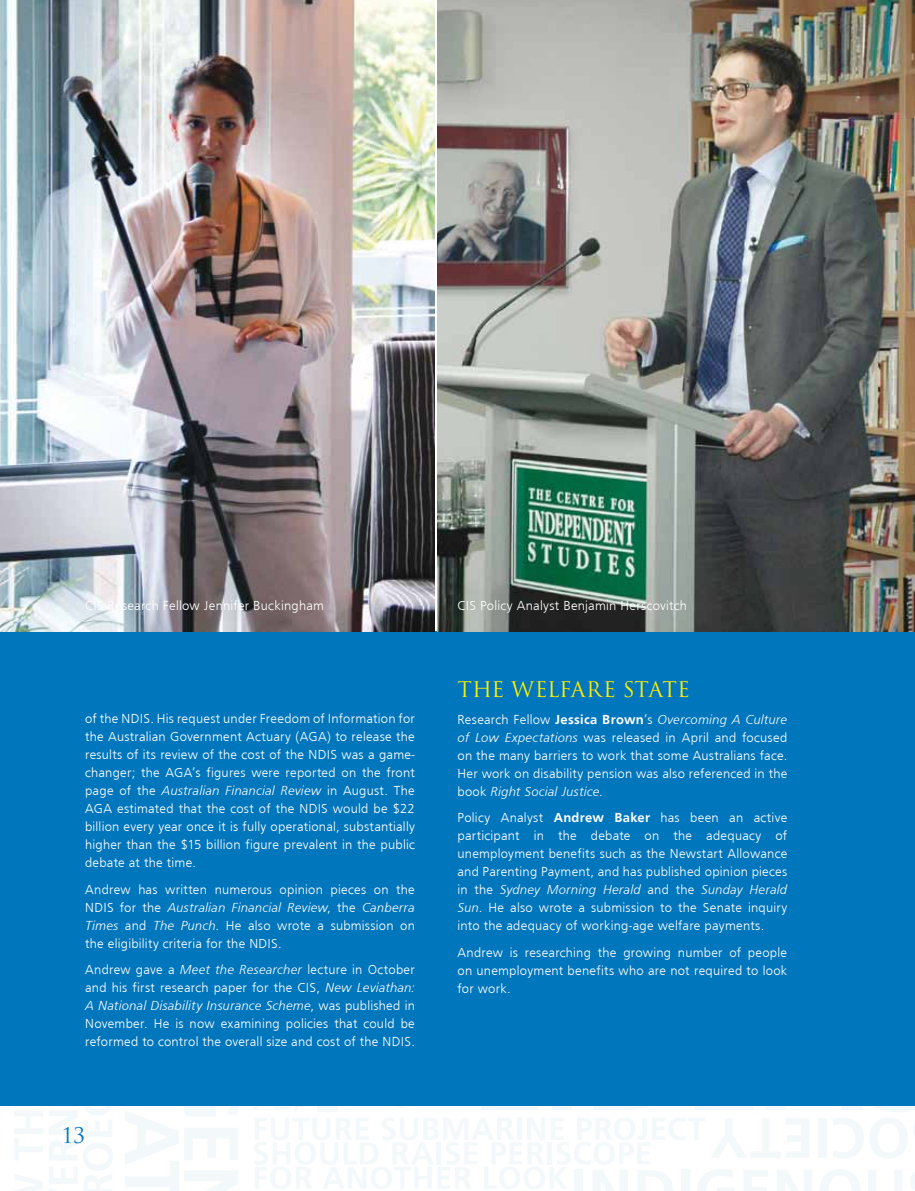
<style>
.page{position:relative;width:915px;height:1191px;background:#fff}
.page>*{position:absolute;margin:0;border:0;box-sizing:border-box;transform-origin:0 0}
.t1{font:21px "Trajan Pro";letter-spacing:-.01em;color:#ffed00}
.t2{font:21px "Trajan Pro";color:#0076bd}
.t3{font:300 13.5px/18px "Frugal Sans";letter-spacing:.015em;color:#fff;text-align:justify}
.s1{font-style:italic}
.s2{font-weight:700}
</style>
<div class="page">
<svg style="left:820px;top:1170px;width:40px;height:21px"></svg>
<svg style="left:868px;top:1170px;width:34px;height:21px"></svg>
<svg style="left:911px;top:1173px;width:3px;height:16px"></svg>
<svg style="left:275px;top:1106px;width:22px;height:5px"></svg>
<svg style="left:125px;top:1106px;width:113px;height:85px"></svg>
<svg style="left:14px;top:1174px;width:29px;height:17px"></svg>
<svg style="left:14px;top:1111px;width:29px;height:49px"></svg>
<svg style="left:49px;top:1106px;width:64px;height:85px"></svg>
<div style="left:317px;top:1106px;width:20px;height:5px;background:#f3f8fb"></div>
<hr style="left:481px;top:1106px;width:57px;height:3px;background:#0076bd">
<svg style="left:833px;top:1118px;width:30px;height:40px"></svg>
<div style="left:818px;top:1118px;width:8px;height:39px;background:#f3f8fb"></div>
<svg style="left:254px;top:1117px;width:558px;height:74px"></svg>
<hr style="left:552px;top:1106px;width:20px;height:4px;background:#f3f8fb">
<svg style="left:594px;top:1106px;width:54px;height:4px"></svg>
<svg style="left:695px;top:1106px;width:58px;height:4px"></svg>
<svg style="left:764px;top:1106px;width:99px;height:4px"></svg>
<svg style="left:870px;top:1106px;width:44px;height:52px"></svg>
<div style="left:0;top:631px;width:914px;height:475px;background:#0076bd"></div>
<img style="left:437px;top:0;width:477px;height:631px">
<hr style="left:914px;top:0;width:1px;height:631px;background:#1b7249">
<img style="left:0;top:0;width:434px;height:631px">
<p class="t3" style="left:85px;top:597px;width:240px">CIS Research Fellow Jennifer Buckingham</p>
<p class="t3" style="left:457px;top:597px;width:231px">CIS Policy Analyst Benjamin Herscovitch</p>
<p class="t3" style="left:85px;top:710px;width:331px">of the NDIS. His request under Freedom of Information for the Australian Government Actuary (AGA) to release the results of its review of the cost of the NDIS was a game&shy;changer; the AGA’s figures were reported on the front page of the <span class="s1">Australian Financial Review</span> in August. The AGA estimated that the cost of the NDIS would be $22 billion every year once it is fully operational, substantially higher than the $15 billion figure prevalent in the public debate at the time.</p>
<p class="t3" style="left:85px;top:880px;width:331px">Andrew has written numerous opinion pieces on the NDIS for the <span class="s1">Australian Financial Review</span>, the <span class="s1">Canberra Times</span> and <span class="s1">The Punch</span>. He also wrote a submission on the eligibility criteria for the NDIS.</p>
<p class="t3" style="left:85px;top:960px;width:331px">Andrew gave a <span class="s1">Meet the Researcher</span> lecture in October and his first research paper for the CIS, <span class="s1">New Leviathan:<br>A National Disability Insurance Scheme</span>, was published in November. He is now examining policies that could be reformed to control the overall size and cost of the NDIS.</p>
<h1 class="t2" style="left:61px;top:1122px;width:25px">13</h1>
<h1 class="t1" style="left:457px;top:676px;width:234px">THE WELFARE STATE</h1>
<p class="t3" style="left:457px;top:710px;width:331px">Research Fellow <span class="s2">Jessica Brown</span>’s <span class="s1">Overcoming A Culture of Low Expectations</span> was released in April and focused on the many barriers to work that some Australians face.<br>Her work on disability pension was also referenced in the book <span class="s1">Right Social Justice</span>.</p>
<p class="t3" style="left:457px;top:808px;width:331px">Policy Analyst <span class="s2">Andrew Baker</span> has been an active participant in the debate on the adequacy of unemployment benefits such as the Newstart Allowance and Parenting Payment, and has published opinion pieces in the <span class="s1">Sydney Morning Herald</span> and the <span class="s1">Sunday Herald Sun</span>. He also wrote a submission to the Senate inquiry into the adequacy of working-age welfare payments.</p>
<p class="t3" style="left:457px;top:943px;width:331px">Andrew is researching the growing number of people on unemployment benefits who are not required to look for work.</p>
</div>
